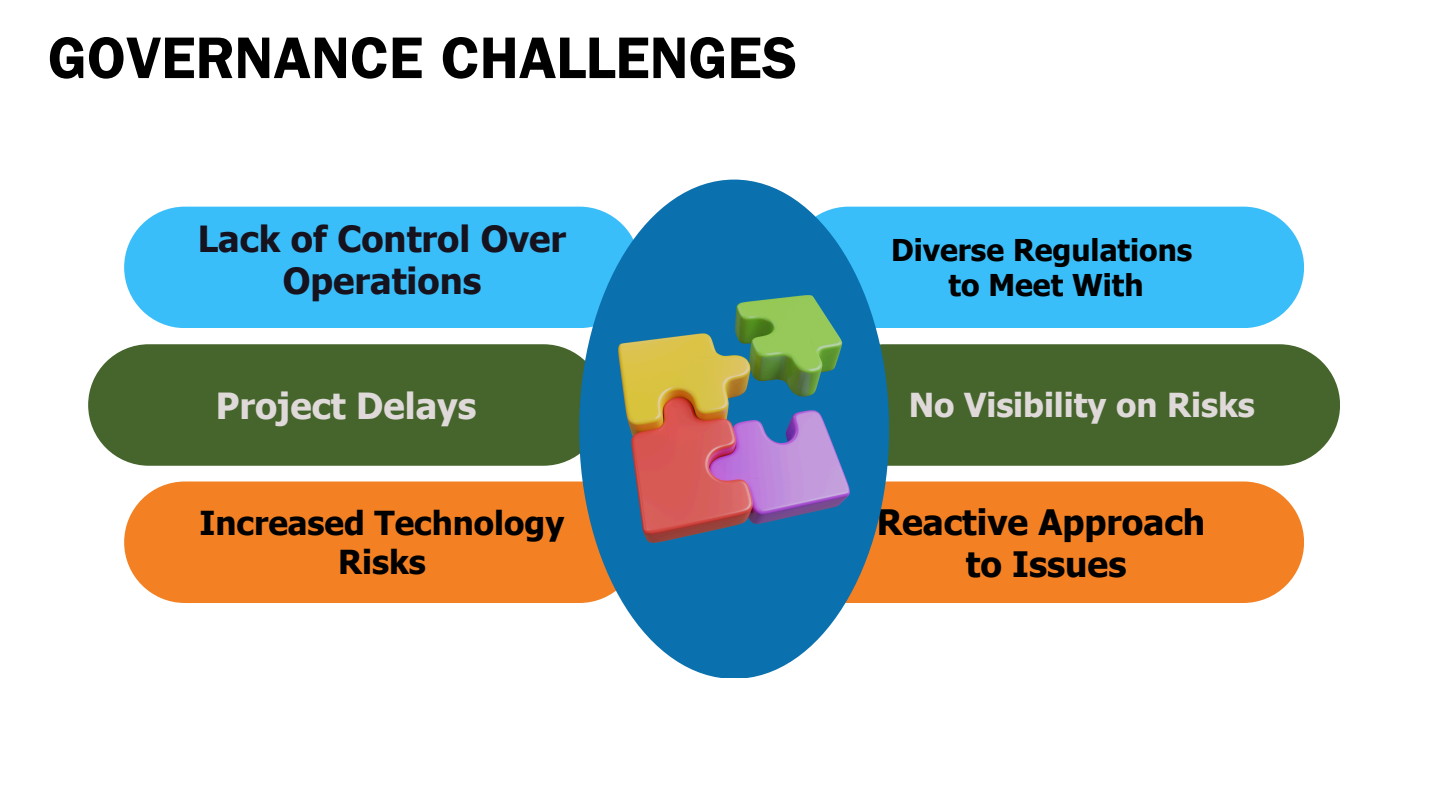
<style>
.page{position:relative;width:1440px;height:810px;background:#fff}
.page>*{position:absolute;margin:0;border:0;box-sizing:border-box;transform-origin:0 0}
.t1{font:59px "Franklin Gothic LT Pro Dm";color:#000}
.t2{font:700 36px/42.8px "Tahoma";color:#17131e;text-align:center}
.t3{font:700 36px "Tahoma";color:#dfd9d9}
.t4{font:700 35px/42px "Tahoma";color:#000;text-align:center}
.t5{font:700 33px/39px "Tahoma";color:#000;text-align:center}
.t6{font:700 33px "Tahoma";color:#dfd9d9}
.t7{font:700 30px "Tahoma";color:#000}
</style>
<div class="page">
<div style="left:124px;top:207px;width:516px;height:121px;background:#3abef9;border-radius:61px"></div>
<div style="left:88px;top:344px;width:516px;height:122px;background:#45652c;border-radius:61px"></div>
<div style="left:124px;top:482px;width:516px;height:121px;background:#f38124;border-radius:61px"></div>
<div style="left:788px;top:207px;width:516px;height:121px;background:#3abef9;border-radius:61px"></div>
<div style="left:824px;top:344px;width:516px;height:122px;background:#45652c;border-radius:61px"></div>
<div style="left:788px;top:482px;width:516px;height:121px;background:#f38124;border-radius:61px"></div>
<div style="left:579px;top:180px;width:310px;height:498px;background:#0a70ae;border-radius:50%"></div>
<img style="left:618px;top:295px;width:231px;height:248px">
<h2 class="t1" style="left:48px;top:38px;width:751px">GOVERNANCE CHALLENGES</h2>
<h1 class="t2" style="left:198px;top:216px;width:370px">Lack of Control Over<br>Operations</h1>
<p class="t3" style="left:216px;top:383px;width:262px">Project Delays</p>
<h2 class="t5" style="left:200px;top:502px;width:366px">Increased Technology<br>Risks</h2>
<p class="t7" style="left:891px;top:231px;width:303px">Diverse Regulations</p>
<p class="t7" style="left:949px;top:266px;width:196px">to Meet With</p>
<h2 class="t6" style="left:909px;top:384px;width:348px">No Visibility on Risks</h2>
<h2 class="t4" style="left:877px;top:500px;width:330px">Reactive Approach to Issues</h2>
</div>
